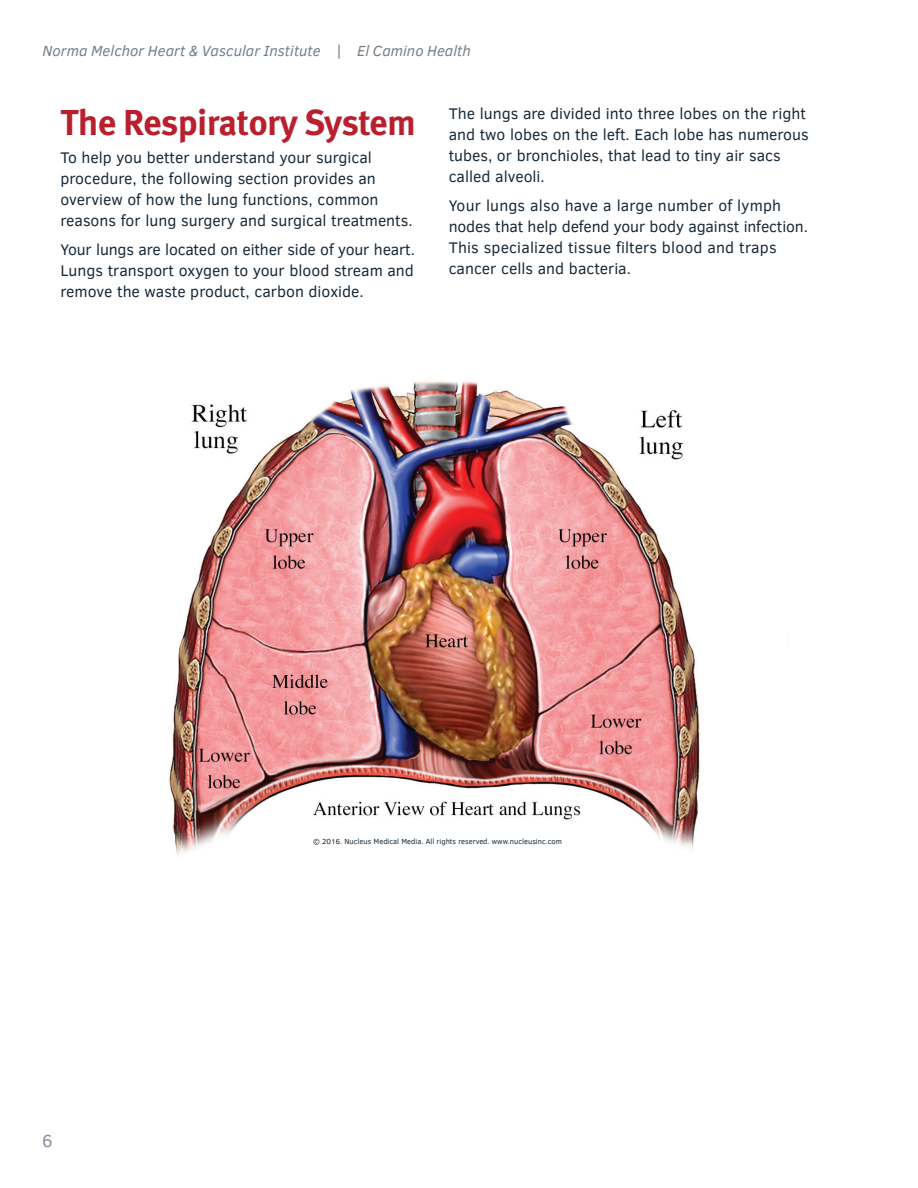
<style>
.page{position:relative;width:918px;height:1188px;background:#fff}
.page>*{position:absolute;margin:0;border:0;box-sizing:border-box;transform-origin:0 0}
._1_Head_1__Section{font:700 36px "Meta Pro";letter-spacing:-.025em;color:#b9202e}
.t1{font:18px "Clear Sans";color:#8a929d}
._4_Body_Handbook{font:15.75px/21px "Clear Sans";color:#172938}
.t2{font:italic 15px "Clear Sans";letter-spacing:.005em;color:#727f8a}
._5_Photo_Art_Credit{font:7.5px "Clear Sans";color:#172938}
</style>
<div class="page">
<img style="left:169px;top:381px;width:531px;height:474px">
<div style="left:255px;top:833px;width:365px;height:16px;background:#fff"></div>
<p class="t2" style="left:43px;top:41px;width:430px">Norma Melchor Heart &amp; Vascular Institute | El Camino Health</p>
<p class="_1_Head_1__Section" style="left:60px;top:100px;width:357px">The Respiratory System</p>
<p class="_4_Body_Handbook" style="left:60px;top:147px;width:351px">To help you better understand your surgical procedure, the following section provides an overview of how the lung functions, common reasons for lung surgery and surgical treatments.</p>
<p class="_4_Body_Handbook" style="left:60px;top:239px;width:355px;text-align:justify">Your lungs are located on either side of your heart.<br>Lungs transport oxygen to your blood stream and remove the waste product, carbon dioxide.</p>
<p class="_4_Body_Handbook" style="left:449px;top:103px;width:362px">The lungs are divided into three lobes on the right and two lobes on the left. Each lobe has numerous tubes, or bronchioles, that lead to tiny air sacs called alveoli.</p>
<p class="_4_Body_Handbook" style="left:449px;top:195px;width:358px">Your lungs also have a large number of lymph nodes that help defend your body against infection.<br>This specialized tissue filters blood and traps cancer cells and bacteria.</p>
<p class="t1" style="left:42px;top:1129px;width:12px">6</p>
<p class="_5_Photo_Art_Credit" style="left:313px;top:836px;width:250px">© 2016. Nucleus Medical Media. All rights reserved. www.nucleusinc.com</p>
</div>
